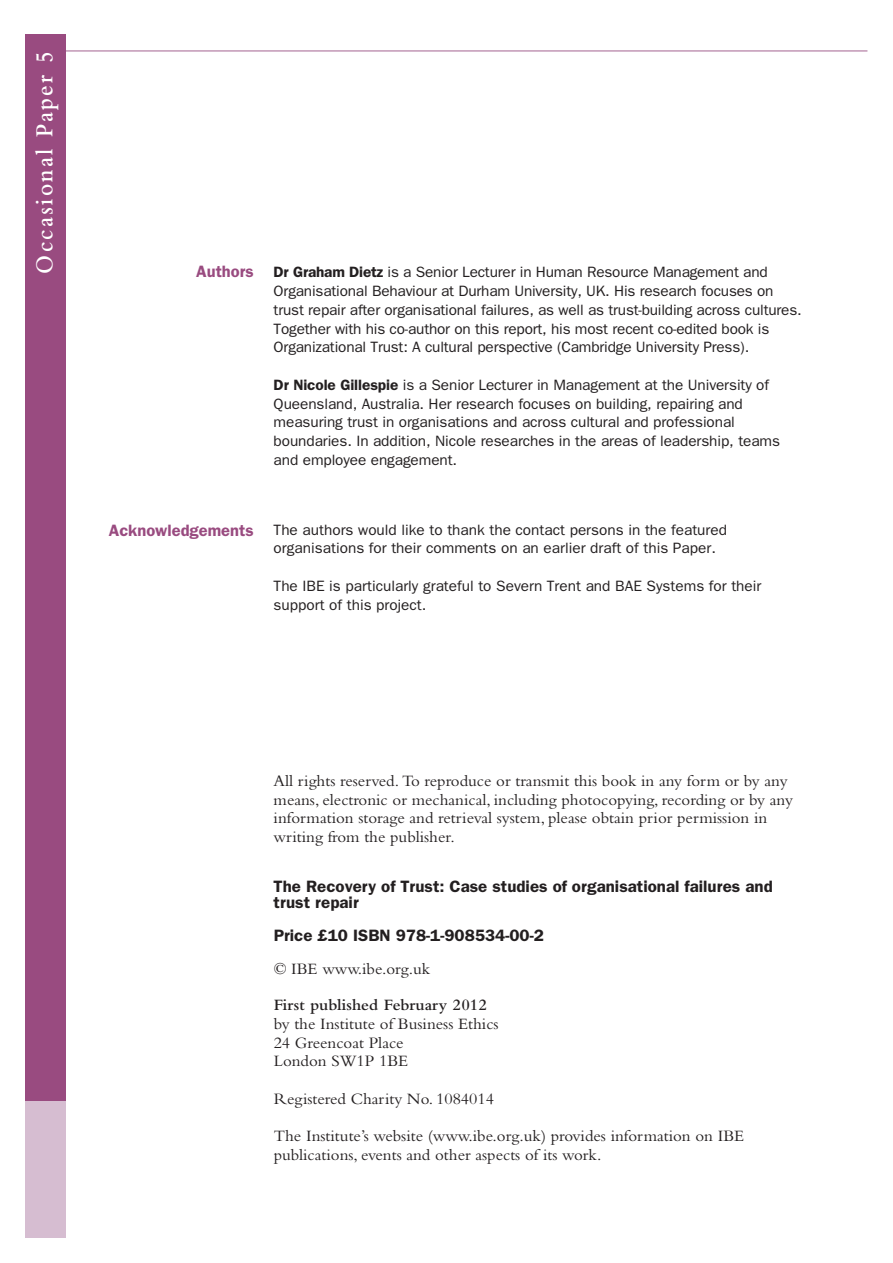
<style>
.page{position:relative;width:893px;height:1263px;background:#fff}
.page>*{position:absolute;margin:0;border:0;box-sizing:border-box;transform-origin:0 0}
.t1{font:600 25.5px "Bembo";letter-spacing:.1em;color:#fff;scale:.89 1}
.t2{font:16.5px/18.8px "Bembo";color:#231f20}
.t3{font:600 16.5px/16.5px "Franklin Gothic";color:#231f20}
.t4{font:600 16.5px "Bembo";color:#231f20}
.t5{font:600 16.5px "Franklin Gothic";color:#994b80}
.t6{font:15px/18.8px "Franklin Gothic";letter-spacing:-.005em;color:#231f20}
.s1{font-weight:600}
</style>
<div class="page">
<hr style="left:60px;top:50px;width:807px;height:2px;background:#c297b5">
<div style="left:26px;top:34px;width:40px;height:1203px;background:#994b80"></div>
<div style="left:26px;top:1101px;width:40px;height:136px;background:#d6bdd1"></div>
<h1 class="t1" style="left:35px;top:274px;width:252px;rotate:-90deg">Occasional Paper 5</h1>
<p class="t5" style="left:196px;top:262px;width:59px">Authors</p>
<p class="t6" style="left:274px;top:263px;width:530px"><span class="s1">Dr Graham Dietz</span> is a Senior Lecturer in Human Resource Management and Organisational Behaviour at Durham University, UK. His research focuses on trust repair after organisational failures, as well as trust-building across cultures.<br>Together with his co-author on this report, his most recent co-edited book is Organizational Trust: A cultural perspective (Cambridge University Press).</p>
<p class="t6" style="left:274px;top:375px;width:508px"><span class="s1">Dr Nicole Gillespie</span> is a Senior Lecturer in Management at the University of Queensland, Australia. Her research focuses on building, repairing and measuring trust in organisations and across cultural and professional boundaries. In addition, Nicole researches in the areas of leadership, teams and employee engagement.</p>
<p class="t5" style="left:109px;top:520px;width:146px">Acknowledgements</p>
<p class="t6" style="left:274px;top:520px;width:455px">The authors would like to thank the contact persons in the featured organisations for their comments on an earlier draft of this Paper.</p>
<p class="t6" style="left:274px;top:576px;width:489px">The IBE is particularly grateful to Severn Trent and BAE Systems for their support of this project.</p>
<p class="t2" style="left:274px;top:773px;width:521px">All rights reserved. To reproduce or transmit this book in any form or by any means, electronic or mechanical, including photocopying, recording or by any information storage and retrieval system, please obtain prior permission in writing from the publisher.</p>
<p class="t3" style="left:274px;top:878px;width:501px">The Recovery of Trust: Case studies of organisational failures and trust repair</p>
<p class="t3" style="left:274px;top:927px;width:272px">Price £10 ISBN 978-1-908534-00-2</p>
<p class="t2" style="left:274px;top:961px;width:158px">© IBE www.ibe.org.uk</p>
<p class="t4" style="left:274px;top:999px;width:215px">First published February 2012</p>
<p class="t2" style="left:274px;top:1016px;width:226px">by the Institute of Business Ethics<br>24 Greencoat Place<br>London SW1P 1BE</p>
<p class="t2" style="left:274px;top:1091px;width:222px">Registered Charity No. 1084014</p>
<p class="t2" style="left:274px;top:1128px;width:472px">The Institute’s website (www.ibe.org.uk) provides information on IBE publications, events and other aspects of its work.</p>
</div>
